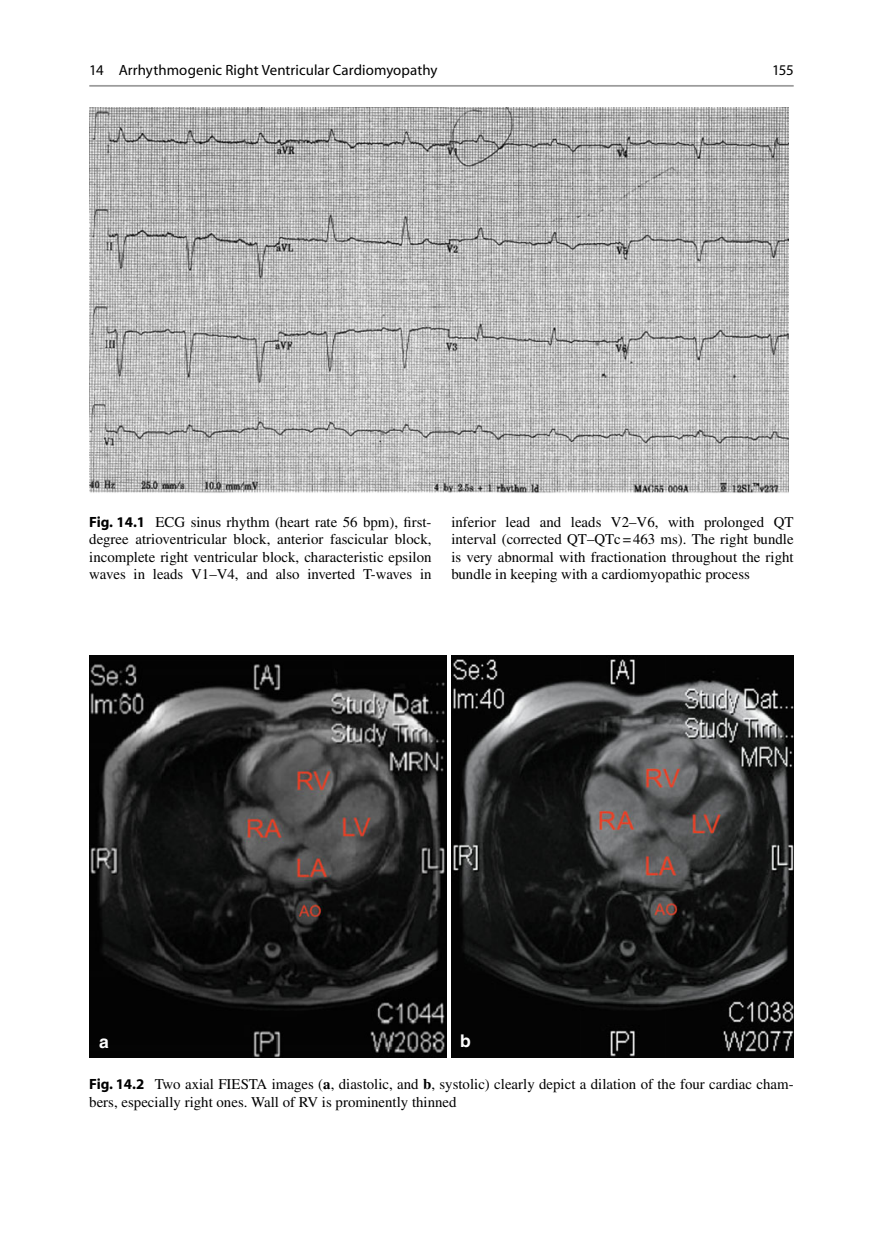
<style>
.page{position:relative;width:883px;height:1260px;background:#fff}
.page>*{position:absolute;margin:0;border:0;box-sizing:border-box;transform-origin:0 0}
.t1{font:700 17.5px "Tlnktq Helvetica";color:#fff}
.t2{font:14.88px/17.5px "Rcqptx Times";color:#000;text-align:justify}
.t3{font:14.88px "Xfgglj Myriad";color:#000}
.s1{font-family:"Fdxnnh Myriad";font-weight:700}
.s2{font-family:"Vqnwtv Times";font-weight:700}
</style>
<div class="page">
<img style="left:89px;top:107px;width:700px;height:386px">
<img style="left:89px;top:655px;width:357px;height:403px">
<img style="left:451px;top:655px;width:343px;height:403px">
<hr style="left:89px;top:85px;width:705px;height:2px;background:#9c9c9c">
<p class="t3" style="left:89px;top:64px;width:350px">14 Arrhythmogenic Right Ventricular Cardiomyopathy</p>
<p class="t3" style="left:772px;top:64px;width:23px">155</p>
<p class="t2" style="left:89px;top:515px;width:344px"><span class="s1">Fig. 14.1</span> ECG sinus rhythm (heart rate 56 bpm), first&shy;degree atrioventricular block, anterior fascicular block, incomplete right ventricular block, characteristic epsilon waves in leads V1–V4, and also inverted T-waves in</p>
<p class="t2" style="left:451px;top:515px;width:344px">inferior lead and leads V2–V6, with prolonged QT interval (corrected QT–QTc = 463 ms). The right bundle is very abnormal with fractionation throughout the right bundle in keeping with a cardiomyopathic process</p>
<p class="t1" style="left:99px;top:1031px;width:11px">a</p>
<p class="t1" style="left:460px;top:1031px;width:12px">b</p>
<p class="t2" style="left:89px;top:1077px;width:706px"><span class="s1">Fig. 14.2</span> Two axial FIESTA images ( <span class="s2">a</span> , diastolic, and <span class="s2">b</span> , systolic) clearly depict a dilation of the four cardiac cham&shy;bers, especially right ones. Wall of RV is prominently thinned</p>
</div>
